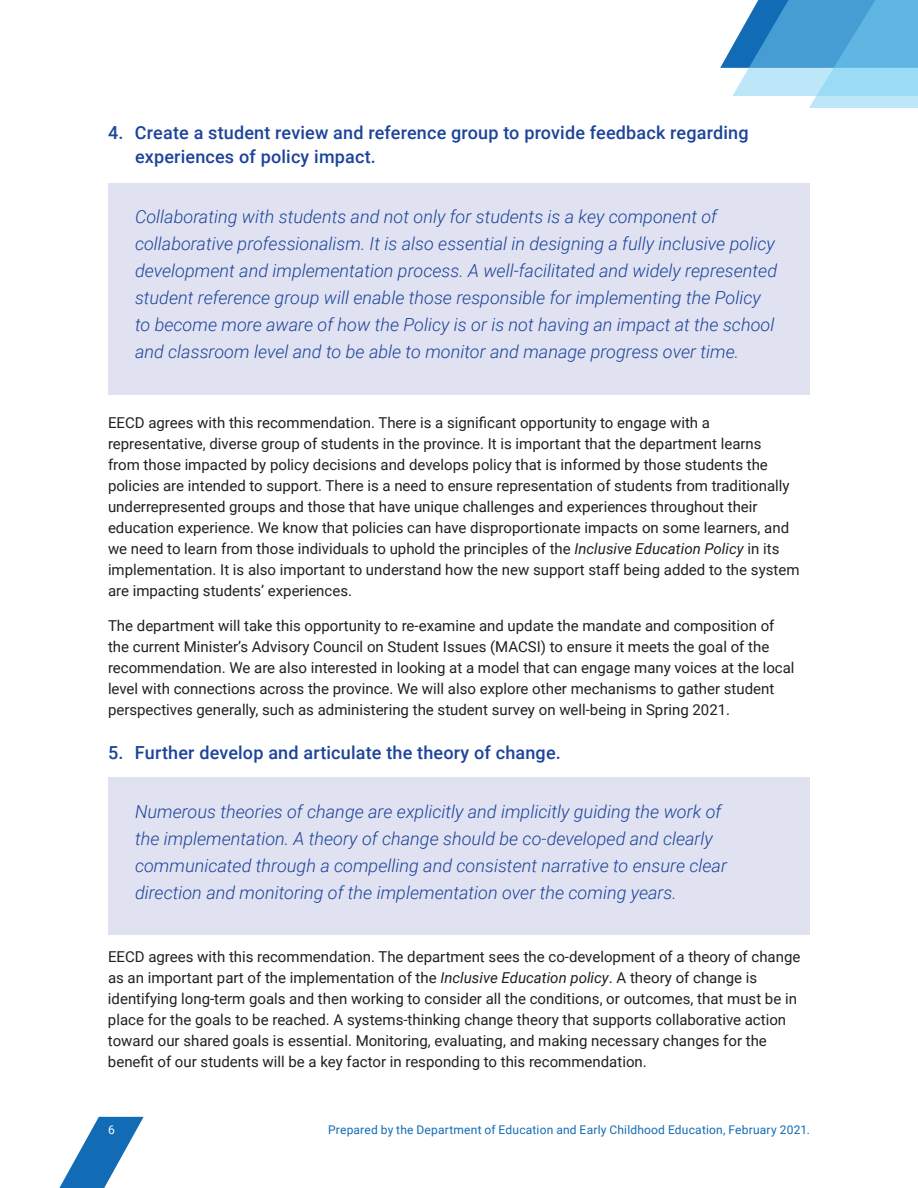
<style>
.page{position:relative;width:918px;height:1188px;background:#fff}
.page>*{position:absolute;margin:0;border:0;box-sizing:border-box;transform-origin:0 0}
._04_Sidebar{font:italic 300 18px/27px "Roboto";color:#1d449b}
._01_Header_3{font:500 18px/24px "Roboto";letter-spacing:.01em;color:#1d449b}
._02_Body{font:15px/21px "Roboto";color:#231f20}
.t1{font:12px "Roboto";letter-spacing:.015em;color:#126cb5}
.t2{font:12px "Roboto";color:#fff}
.s1{font-style:italic}
</style>
<div class="page">
<svg style="left:59px;top:1117px;width:85px;height:71px"></svg>
<svg style="left:720px;top:0;width:198px;height:108px;background:#7fbfe3"></svg>
<div style="left:108px;top:183px;width:702px;height:211px;background:#e0e2f1"></div>
<div style="left:108px;top:777px;width:702px;height:158px;background:#e0e2f1"></div>
<p class="_01_Header_3" style="left:135px;top:120px;width:615px;text-indent:-27px">4. Create a student review and reference group to provide feedback regarding experiences of policy impact.</p>
<p class="_04_Sidebar" style="left:135px;top:203px;width:644px">Collaborating with students and not only for students is a key component of collaborative professionalism. It is also essential in designing a fully inclusive policy development and implementation process. A well-facilitated and widely represented student reference group will enable those responsible for implementing the Policy to become more aware of how the Policy is or is not having an impact at the school and classroom level and to be able to monitor and manage progress over time.</p>
<p class="_02_Body" style="left:108px;top:412px;width:693px">EECD agrees with this recommendation. There is a significant opportunity to engage with a representative, diverse group of students in the province. It is important that the department learns<br>from those impacted by policy decisions and develops policy that is informed by those students the policies are intended to support. There is a need to ensure representation of students from traditionally underrepresented groups and those that have unique challenges and experiences throughout their education experience. We know that policies can have disproportionate impacts on some learners, and we need to learn from those individuals to uphold the principles of the <span class="s1">Inclusive Education Policy</span> in its implementation. It is also important to understand how the new support staff being added to the system are impacting students’ experiences.</p>
<p class="_02_Body" style="left:108px;top:614px;width:688px">The department will take this opportunity to re-examine and update the mandate and composition of the current Minister’s Advisory Council on Student Issues (MACSI) to ensure it meets the goal of the recommendation. We are also interested in looking at a model that can engage many voices at the local level with connections across the province. We will also explore other mechanisms to gather student perspectives generally, such as administering the student survey on well-being in Spring 2021.</p>
<p class="_01_Header_3" style="left:108px;top:740px;width:454px">5. Further develop and articulate the theory of change.</p>
<p class="_04_Sidebar" style="left:135px;top:797px;width:594px">Numerous theories of change are explicitly and implicitly guiding the work of the implementation. A theory of change should be co-developed and clearly communicated through a compelling and consistent narrative to ensure clear direction and monitoring of the implementation over the coming years.</p>
<p class="_02_Body" style="left:108px;top:945px;width:694px">EECD agrees with this recommendation. The department sees the co-development of a theory of change as an important part of the implementation of the <span class="s1">Inclusive Education policy</span>. A theory of change is identifying long-term goals and then working to consider all the conditions, or outcomes, that must be in place for the goals to be reached. A systems-thinking change theory that supports collaborative action toward our shared goals is essential. Monitoring, evaluating, and making necessary changes for the benefit of our students will be a key factor in responding to this recommendation.</p>
<p class="t2" style="left:108px;top:1121px;width:8px">6</p>
<p class="t1" style="left:328px;top:1121px;width:483px">Prepared by the Department of Education and Early Childhood Education, February 2021.</p>
</div>
